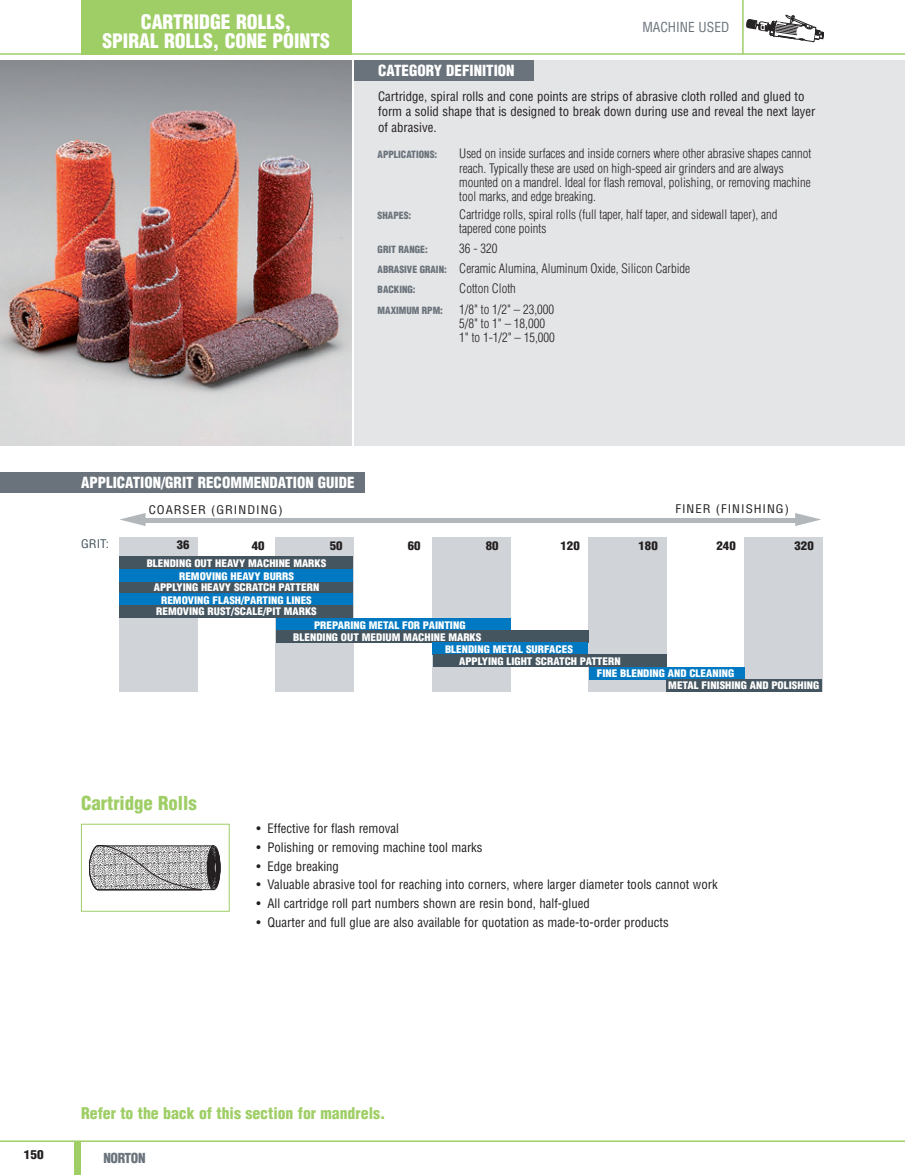
<style>
.page{position:relative;width:905px;height:1175px;background:#fff}
.page>*{position:absolute;margin:0;border:0;box-sizing:border-box;transform-origin:0 0}
.t1{font:900 condensed 19.5px/19.5px "Helvetica LT Std";color:#fff;text-align:center}
.t2{font:900 condensed 18.75px "Helvetica LT Std";color:#9fce66}
.t3{font:900 condensed 15.75px "Helvetica LT Std";color:#9fce66}
.t4{font:900 condensed 15px "Helvetica LT Std";color:#fff}
.t5{font:condensed 13.5px "Helvetica LT Std";color:#6a737b}
.t6{font:900 condensed 13.5px "Helvetica LT Std";letter-spacing:-.03em;color:#6a737b}
.t7{font:condensed 12.75px/15.8px "Helvetica LT Std";color:#231f20}
.t8{font:300 condensed 12.75px/14.2px "Helvetica LT Std";color:#231f20}
.t9{font:900 condensed 12px "Helvetica LT Std";color:#231f20;scale:1.1 1}
.t10{font:condensed 11.7px "Helvetica";letter-spacing:.075em;color:#231f20;scale:1.1 1}
.t11{font:900 condensed 11.7px "Helvetica";color:#231f20;scale:1.1 1}
.t12{font:condensed 11.7px "Helvetica";color:#45555f;scale:1.1 1}
.t13{font:900 condensed 10.2px/12.1px "Helvetica";color:#fff;scale:1.1 1}
.t14{font:900 condensed 9.75px "Helvetica LT Std";color:#6a737b}
.s1{font-weight:900;font-size:9.75px;color:#6a737b}
</style>
<div class="page">
<hr style="left:0;top:53px;width:904px;height:2px;background:#9fce66">
<hr style="left:0;top:1140px;width:904px;height:1px;background:#9fce66">
<div style="left:74px;top:1141px;width:7px;height:33px;background:#9fce66"></div>
<div style="left:81px;top:0;width:270px;height:54px;background:#9fce66"></div>
<img style="left:0;top:61px;width:351px;height:385px">
<svg style="left:746px;top:15px;width:78px;height:27px"></svg>
<hr style="left:742px;top:0;width:1px;height:54px;background:#9fce66">
<div style="left:354px;top:61px;width:550px;height:385px;background:#e4e5e7"></div>
<div style="left:354px;top:61px;width:179px;height:20px;background:#6a737b"></div>
<div style="left:119px;top:537px;width:78px;height:155px;background:#d0d4d8"></div>
<div style="left:275px;top:537px;width:78px;height:155px;background:#d0d4d8"></div>
<div style="left:433px;top:537px;width:78px;height:155px;background:#d0d4d8"></div>
<div style="left:588px;top:537px;width:78px;height:155px;background:#d0d4d8"></div>
<div style="left:744px;top:537px;width:78px;height:155px;background:#d0d4d8"></div>
<div style="left:119px;top:557px;width:234px;height:12px;background:#45555f"></div>
<div style="left:119px;top:581px;width:234px;height:12px;background:#45555f"></div>
<div style="left:276px;top:618px;width:234px;height:12px;background:#0079c2"></div>
<div style="left:276px;top:630px;width:312px;height:12px;background:#45555f"></div>
<div style="left:433px;top:642px;width:155px;height:12px;background:#0079c2"></div>
<div style="left:588px;top:667px;width:156px;height:12px;background:#0079c2"></div>
<div style="left:666px;top:679px;width:156px;height:12px;background:#45555f"></div>
<hr style="left:140px;top:518px;width:657px;height:4px;background:#b2b7bb">
<div style="left:119px;top:593px;width:234px;height:13px;background:#0079c2"></div>
<svg style="left:120px;top:513px;width:26px;height:13px"></svg>
<svg style="left:795px;top:513px;width:26px;height:13px"></svg>
<div style="left:119px;top:569px;width:234px;height:12px;background:#0079c2"></div>
<div style="left:119px;top:605px;width:234px;height:13px;background:#45555f"></div>
<div style="left:433px;top:654px;width:233px;height:13px;background:#45555f"></div>
<div style="left:0;top:472px;width:364px;height:21px;background:#6a737b"></div>
<svg style="left:89px;top:845px;width:131px;height:45px"></svg>
<div style="left:81px;top:824px;width:149px;height:87px;border:1px solid #9fce66"></div>
<svg style="left:904px;top:61px;width:1px;height:20px"></svg>
<hr style="left:0;top:0;width:903px;height:1px;background:#8bc63e">
<h1 class="t1" style="left:102px;top:11px;width:229px">CARTRIDGE ROLLS,<br>SPIRAL ROLLS, CONE POINTS</h1>
<p class="t5" style="left:642px;top:18px;width:88px">MACHINE USED</p>
<p class="t7" style="left:378px;top:88px;width:439px">Cartridge, spiral rolls and cone points are strips of abrasive cloth rolled and glued to form a solid shape that is designed to break down during use and reveal the next layer of abrasive.</p>
<p class="t14" style="left:377px;top:149px;width:61px">APPLICATIONS:</p>
<p class="t8" style="left:459px;top:147px;width:353px">Used on inside surfaces and inside corners where other abrasive shapes cannot reach. Typically these are used on high-speed air grinders and are always mounted on a mandrel. Ideal for flash removal, polishing, or removing machine tool marks, and edge breaking.</p>
<p class="t14" style="left:377px;top:209px;width:35px">SHAPES:</p>
<p class="t8" style="left:459px;top:207px;width:320px">Cartridge rolls, spiral rolls (full taper, half taper, and sidewall taper), and tapered cone points</p>
<p class="t14" style="left:377px;top:243px;width:52px">GRIT RANGE:</p>
<p class="t4" style="left:378px;top:61px;width:138px">CATEGORY DEFINITION</p>
<p class="t8" style="left:377px;top:238px;width:314px;line-height:20.2px;text-indent:82px">36 - 320<br><span class="s1">ABRASIVE GRAIN:</span> Ceramic Alumina, Aluminum Oxide, Silicon Carbide</p>
<p class="t14" style="left:377px;top:284px;width:39px">BACKING:</p>
<p class="t8" style="left:459px;top:282px;width:58px">Cotton Cloth</p>
<p class="t14" style="left:377px;top:304px;width:67px">MAXIMUM RPM:</p>
<p class="t8" style="left:459px;top:302px;width:97px">1/8" to 1/2" – 23,000<br>5/8" to 1" – 18,000<br>1" to 1-1/2" – 15,000</p>
<p class="t4" style="left:81px;top:473px;width:275px">APPLICATION/GRIT RECOMMENDATION GUIDE</p>
<p class="t10" style="left:149px;top:502px;width:123px">COARSER (GRINDING)</p>
<p class="t10" style="left:675px;top:502px;width:105px">FINER (FINISHING)</p>
<p class="t12" style="left:81px;top:536px;width:27px">GRIT:</p>
<p class="t11" style="left:252px;top:538px;width:13px">40</p>
<p class="t11" style="left:408px;top:538px;width:13px">60</p>
<p class="t11" style="left:486px;top:538px;width:13px">80</p>
<p class="t11" style="left:560px;top:538px;width:19px">120</p>
<p class="t11" style="left:638px;top:538px;width:19px">180</p>
<p class="t11" style="left:716px;top:538px;width:19px">240</p>
<p class="t11" style="left:794px;top:538px;width:19px">320</p>
<p class="t11" style="left:177px;top:537px;width:13px">36</p>
<p class="t11" style="left:330px;top:538px;width:13px">50</p>
<p class="t13" style="left:147px;top:556px;width:165px">BLENDING OUT HEAVY MACHINE MARKS</p>
<p class="t13" style="left:154px;top:581px;width:152px">APPLYING HEAVY SCRATCH PATTERN</p>
<p class="t13" style="left:179px;top:569px;width:106px">REMOVING HEAVY BURRS</p>
<p class="t13" style="left:156px;top:605px;width:148px">REMOVING RUST/SCALE/PIT MARKS</p>
<p class="t13" style="left:161px;top:593px;width:138px">REMOVING FLASH/PARTING LINES</p>
<p class="t13" style="left:314px;top:618px;width:139px">PREPARING METAL FOR PAINTING</p>
<p class="t13" style="left:293px;top:631px;width:172px">BLENDING OUT MEDIUM MACHINE MARKS</p>
<p class="t13" style="left:445px;top:643px;width:118px">BLENDING METAL SURFACES</p>
<p class="t13" style="left:459px;top:655px;width:148px">APPLYING LIGHT SCRATCH PATTERN</p>
<h2 class="t2" style="left:81px;top:791px;width:117px">Cartridge Rolls</h2>
<p class="t13" style="left:668px;top:667px;width:139px;text-indent:-71px">FINE BLENDING AND CLEANING<br>METAL FINISHING AND POLISHING</p>
<p class="t7" style="left:256px;top:820px;width:144px">• Effective for flash removal</p>
<p class="t7" style="left:256px;top:839px;width:227px">• Polishing or removing machine tool marks</p>
<p class="t7" style="left:256px;top:858px;width:84px">• Edge breaking</p>
<p class="t7" style="left:256px;top:876px;width:462px">• Valuable abrasive tool for reaching into corners, where larger diameter tools cannot work</p>
<p class="t7" style="left:256px;top:895px;width:335px">• All cartridge roll part numbers shown are resin bond, half-glued</p>
<p class="t7" style="left:256px;top:914px;width:413px">• Quarter and full glue are also available for quotation as made-to-order products</p>
<p class="t3" style="left:81px;top:1103px;width:306px">Refer to the back of this section for mandrels.</p>
<p class="t9" style="left:24px;top:1146px;width:20px">150</p>
<p class="t6" style="left:104px;top:1149px;width:44px">NORTON</p>
</div>
